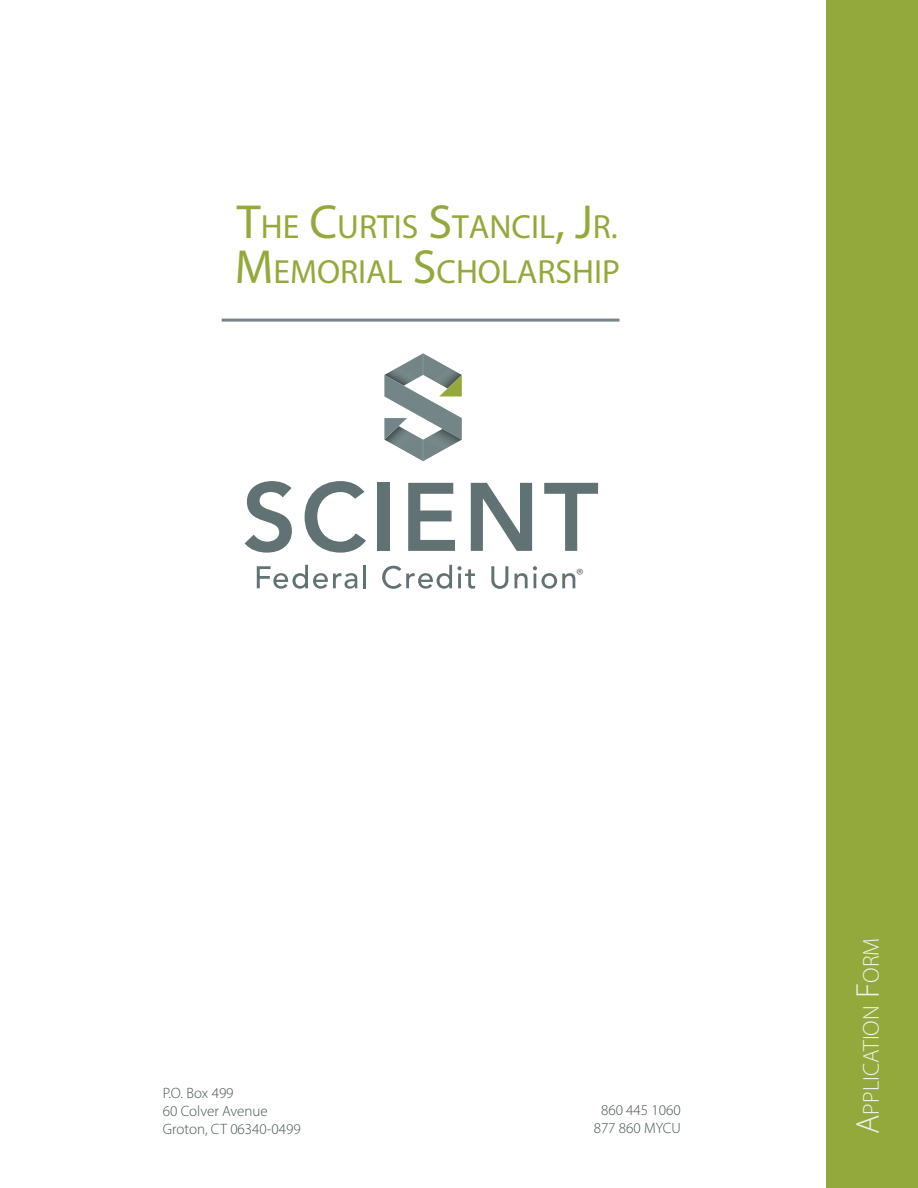
<style>
.page{position:relative;width:918px;height:1188px;background:#fff}
.page>*{position:absolute;margin:0;border:0;box-sizing:border-box;transform-origin:0 0}
.t1{font:33.6px/45px "Myriad Pro";color:#94a93b}
.t2{font:300 23.1px "Myriad Pro";color:#eff2f3}
.t3{font:18px "Myriad Pro";color:#617274}
.t4{font:300 15px "Myriad Pro";color:#445154}
.s1{font-size:48px}
.s2{font-style:inherit}
.s3{font-size:33px}
</style>
<div class="page">
<div style="left:826px;top:0;width:92px;height:1188px;background:#94a93b"></div>
<hr style="left:222px;top:319px;width:398px;height:3px;background:#738587">
<svg style="left:245px;top:481px;width:47px;height:72px"></svg>
<svg style="left:305px;top:481px;width:61px;height:72px"></svg>
<div style="left:378px;top:483px;width:12px;height:68px;background:#617274"></div>
<svg style="left:408px;top:483px;width:47px;height:68px"></svg>
<svg style="left:471px;top:483px;width:61px;height:68px"></svg>
<svg style="left:544px;top:483px;width:54px;height:68px"></svg>
<svg style="left:257px;top:565px;width:100px;height:24px"></svg>
<hr style="left:363px;top:565px;width:3px;height:23px;background:#617274">
<svg style="left:382px;top:565px;width:93px;height:24px"></svg>
<svg style="left:491px;top:566px;width:17px;height:23px"></svg>
<svg style="left:515px;top:566px;width:60px;height:23px"></svg>
<svg style="left:384px;top:353px;width:78px;height:108px"></svg>
<p class="t1" style="left:235px;top:203px;width:387px"><span class="s1">T</span>HE <span class="s1">C</span>URTIS <span class="s1">S</span>TANCIL<span class="s1">, J</span>R.<br><span class="s1">M</span>EMORIAL <span class="s1">S</span><span class="s2">CHOLARSHIP</span></p>
<p class="t4" style="left:163px;top:1084px;width:72px">P.O. Box 499</p>
<p class="t4" style="left:163px;top:1102px;width:106px">60 Colver Avenue</p>
<p class="t4" style="left:163px;top:1120px;width:139px">Groton, CT 06340-0499</p>
<p class="t3" style="left:576px;top:564px;width:9px">®</p>
<p class="t4" style="left:601px;top:1101px;width:81px">860 445 1060</p>
<p class="t4" style="left:594px;top:1119px;width:89px">877 860 MYCU</p>
<p class="t2" style="left:857px;top:1134px;width:198px;rotate:-90deg"><span class="s3">A</span>pplication <span class="s3">F</span>orm</p>
</div>
